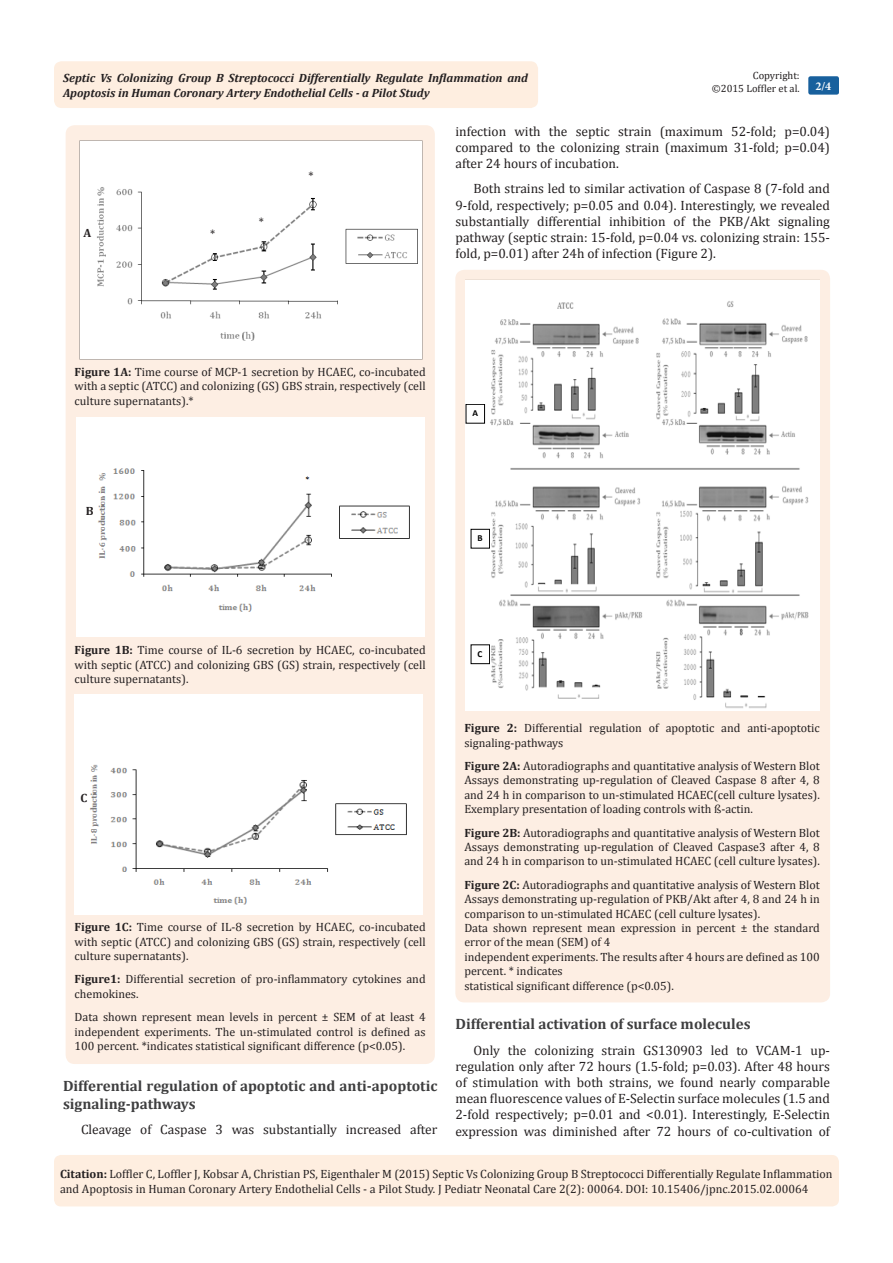
<style>
.page{position:relative;width:893px;height:1263px;background:#fff}
.page>*{position:absolute;margin:0;border:0;box-sizing:border-box;transform-origin:0 0}
.t1{font:700 15px/18px "Cambria";color:#3e3e3f}
.t2{font:13.5px/16.2px "Cambria";color:#231f20;text-align:justify}
.Citation{font:12px/14.4px "Cambria";color:#231f20;text-align:justify}
.t3{font:italic 700 12px/14.4px "Cambria";color:#231f20}
.t4{font:700 12px "Cambria";color:#231f20}
.t5{font:700 12px "Minion Pro";color:#fff}
.t6{font:10.5px "Cambria";color:#231f20}
.t7{font:700 9.15px "Calibri";color:#000}
.s1{font-weight:700}
</style>
<div class="page">
<div style="left:54px;top:61px;width:484px;height:47px;background:#feeee0;border-radius:8px"></div>
<div style="left:54px;top:1155px;width:785px;height:51px;background:#feeee0;border-radius:7px"></div>
<div style="left:66px;top:125px;width:369px;height:939px;background:#fdeee3;border-radius:9px"></div>
<div style="left:76px;top:418px;width:348px;height:218px;background:#fff"></div>
<div style="left:75px;top:695px;width:348px;height:219px;background:#fff"></div>
<div style="left:79px;top:141px;width:343px;height:218px;background:#fff"></div>
<div style="left:455px;top:270px;width:375px;height:732px;background:#fdeee3;border-radius:9px"></div>
<img style="left:466px;top:280px;width:354px;height:431px">
<div style="left:466px;top:404px;width:19px;height:19px;background:#fff"></div>
<div style="left:466px;top:404px;width:19px;height:19px;border:1px solid #000"></div>
<div style="left:471px;top:529px;width:19px;height:19px;background:#fff"></div>
<div style="left:471px;top:529px;width:19px;height:19px;border:1px solid #000"></div>
<div style="left:471px;top:645px;width:19px;height:19px;background:#fff"></div>
<div style="left:471px;top:644px;width:19px;height:20px;border:1px solid #000"></div>
<div style="left:808px;top:76px;width:31px;height:19px;background:#18609d;border-radius:2px"></div>
<p class="t3" style="left:63px;top:70px;width:466px">Septic Vs Colonizing Group B Streptococci Differentially Regulate Inflammation and<br>Apoptosis in Human Coronary Artery Endothelial Cells - a Pilot Study</p>
<p class="t6" style="left:753px;top:69px;width:48px">Copyright:</p>
<p class="t6" style="left:712px;top:82px;width:89px">©2015 Loffler et al.</p>
<p class="t5" style="left:815px;top:78px;width:17px">2/4</p>
<p class="t4" style="left:84px;top:224px;width:9px">A</p>
<p class="Citation" style="left:210px;top:227px;width:7px">*</p>
<p class="Citation" style="left:259px;top:215px;width:7px">*</p>
<p class="Citation" style="left:309px;top:169px;width:7px">*</p>
<p class="t2" style="left:455px;top:123px;width:376px">infection with the septic strain (maximum 52-fold; p=0.04) compared to the colonizing strain (maximum 31-fold; p=0.04) after 24 hours of incubation.</p>
<p class="t2" style="left:455px;top:181px;width:376px;text-indent:18px">Both strains led to similar activation of Caspase 8 (7-fold and 9-fold, respectively; p=0.05 and 0.04). Interestingly, we revealed substantially differential inhibition of the PKB/Akt signaling pathway (septic strain: 15-fold, p=0.04 vs. colonizing strain: 155- fold, p=0.01) after 24h of infection (Figure 2).</p>
<p class="Citation" style="left:75px;top:364px;width:353px"><span class="s1">Figure 1A:</span> Time course of MCP-1 secretion by HCAEC, co-incubated with a septic (ATCC) and colonizing (GS) GBS strain, respectively (cell culture supernatants).*</p>
<p class="t4" style="left:86px;top:502px;width:9px">B</p>
<p class="t7" style="left:472px;top:407px;width:7px">A</p>
<p class="t7" style="left:477px;top:532px;width:7px">B</p>
<p class="Citation" style="left:75px;top:643px;width:353px"><span class="s1">Figure 1B:</span> Time course of IL-6 secretion by HCAEC, co-incubated with septic (ATCC) and colonizing GBS (GS) strain, respectively (cell culture supernatants).</p>
<p class="t4" style="left:81px;top:789px;width:8px">C</p>
<p class="Citation" style="left:75px;top:920px;width:353px"><span class="s1">Figure 1C:</span> Time course of IL-8 secretion by HCAEC, co-incubated with septic (ATCC) and colonizing GBS (GS) strain, respectively (cell culture supernatants).</p>
<p class="Citation" style="left:75px;top:972px;width:352px"><span class="s1">Figure1:</span> Differential secretion of pro-inflammatory cytokines and chemokines.</p>
<p class="Citation" style="left:75px;top:1010px;width:353px">Data shown represent mean levels in percent ± SEM of at least 4 independent experiments. The un-stimulated control is defined as 100 percent. *indicates statistical significant difference (p&lt;0.05).</p>
<p class="t1" style="left:63px;top:1076px;width:376px">Differential regulation of apoptotic and anti-apoptotic signaling-pathways</p>
<p class="t2" style="left:81px;top:1121px;width:358px">Cleavage of Caspase 3 was substantially increased after</p>
<p class="t7" style="left:477px;top:648px;width:6px">C</p>
<p class="Citation" style="left:464px;top:721px;width:357px"><span class="s1">Figure 2:</span> Differential regulation of apoptotic and anti-apoptotic signaling-pathways</p>
<p class="Citation" style="left:464px;top:759px;width:357px"><span class="s1">Figure 2A:</span> Autoradiographs and quantitative analysis of Western Blot Assays demonstrating up-regulation of Cleaved Caspase 8 after 4, 8 and 24 h in comparison to un-stimulated HCAEC(cell culture lysates).<br>Exemplary presentation of loading controls with ß-actin.</p>
<p class="Citation" style="left:464px;top:825px;width:357px"><span class="s1">Figure 2B:</span> Autoradiographs and quantitative analysis of Western Blot Assays demonstrating up-regulation of Cleaved Caspase3 after 4, 8 and 24 h in comparison to un-stimulated HCAEC (cell culture lysates).</p>
<p class="Citation" style="left:464px;top:877px;width:357px;text-align:left"><span class="s1">Figure 2C:</span> Autoradiographs and quantitative analysis of Western Blot Assays demonstrating up-regulation of PKB/Akt after 4, 8 and 24 h in comparison to un-stimulated HCAEC (cell culture lysates).<br>Data shown represent mean expression in percent ± the standard error of the mean (SEM) of 4<br>independent experiments. The results after 4 hours are defined as 100 percent. * indicates<br>statistical significant difference (p&lt;0.05).</p>
<p class="t1" style="left:455px;top:1015px;width:297px">Differential activation of surface molecules</p>
<p class="t2" style="left:455px;top:1042px;width:376px;text-indent:18px">Only the colonizing strain GS130903 led to VCAM-1 up&shy;regulation only after 72 hours (1.5-fold; p=0.03). After 48 hours of stimulation with both strains, we found nearly comparable mean fluorescence values of E-Selectin surface molecules (1.5 and 2-fold respectively; p=0.01 and &lt;0.01). Interestingly, E-Selectin expression was diminished after 72 hours of co-cultivation of</p>
<p class="Citation" style="left:60px;top:1167px;width:774px"><span class="s1">Citation:</span> Loffler C, Loffler J, Kobsar A, Christian PS, Eigenthaler M (2015) Septic Vs Colonizing Group B Streptococci Differentially Regulate Inflammation and Apoptosis in Human Coronary Artery Endothelial Cells - a Pilot Study. J Pediatr Neonatal Care 2(2): 00064. DOI: 10.15406/jpnc.2015.02.00064</p>
</div>
